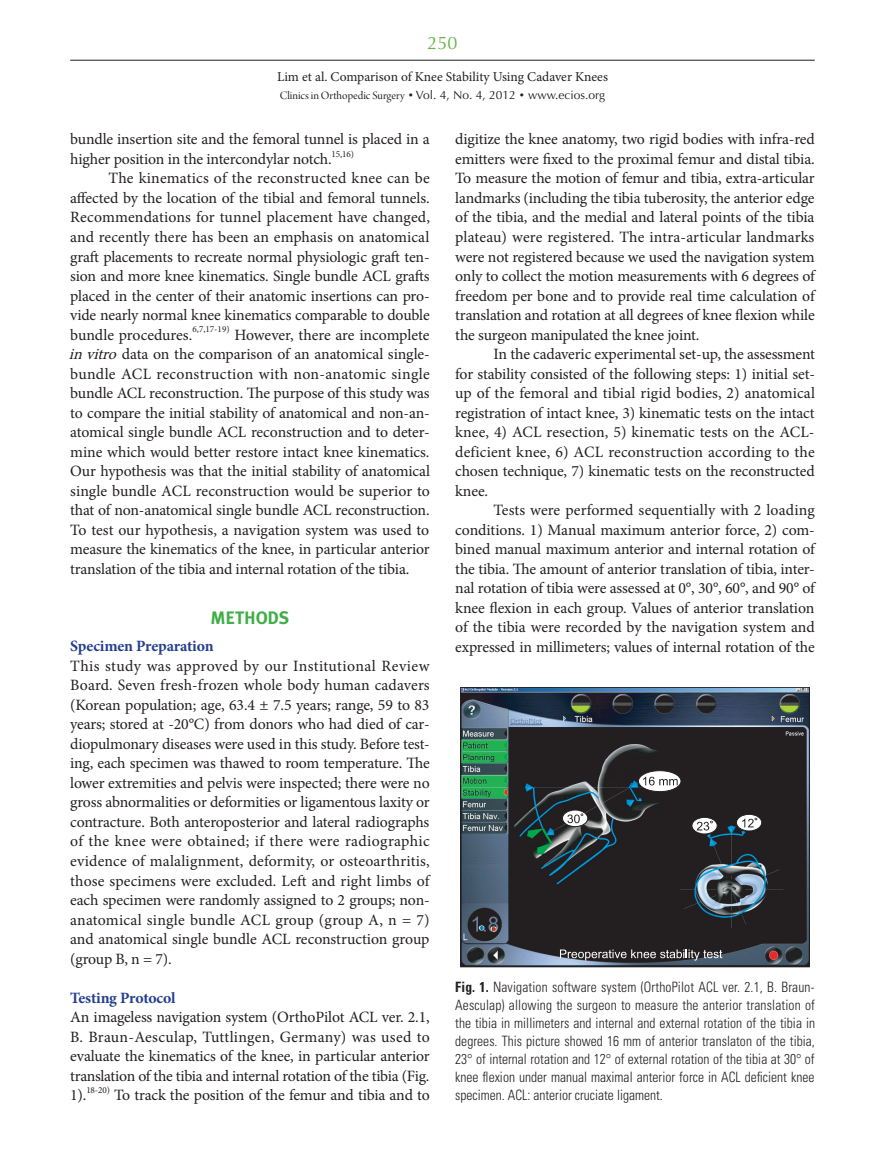
<style>
.page{position:relative;width:885px;height:1170px;background:#fff}
.page>*{position:absolute;margin:0;border:0;box-sizing:border-box;transform-origin:0 0}
.서론{font:700 18px "Meta Plus";letter-spacing:-.01em;color:#40ae49}
.본문-페이지{font:18px "Optima LT Std";color:#63b445}
.본문{font:15.75px/19.5px "Minion Pro";letter-spacing:-.01em;color:#231f20;text-align:justify}
.본문-첫문단{font:15.75px/19.5px "Minion Pro";letter-spacing:-.015em;color:#231f20;text-align:justify}
._1__제목{font:700 15.75px "Minion Pro";letter-spacing:-.015em;color:#253f8e}
.그림설명{font:300 condensed 14.25px/18px "Univers";color:#231f20;text-align:justify;scale:.95 1}
.t1{font:13.5px "Minion Pro";color:#231f20}
.t2{font:12px "Optima LT Std";color:#231f20}
.본문-첫문단-2{font:9.15px "Minion Pro";letter-spacing:-.01em;color:#231f20}
.본문-2{font:9.15px "Minion Pro";color:#231f20}
.s1{font-family:"Arno Pro Display"}
.s2{font-size:9px}
.s3{font-style:italic}
.s4{font-weight:700}
</style>
<div class="page">
<hr style="left:70px;top:60px;width:744px;height:1px;background:#231f20">
<img style="left:462px;top:689px;width:345px;height:275px">
<div style="left:460px;top:687px;width:349px;height:279px;border:1px solid #231f20"></div>
<svg style="left:560px;top:949px;width:162px;height:11px;background:#5c5b5c"></svg>
<svg style="left:562px;top:810px;width:25px;height:16px"></svg>
<div style="left:562px;top:809px;width:26px;height:18px;border:1px solid #231f20;border-radius:50%"></div>
<svg style="left:638px;top:770px;width:43px;height:21px"></svg>
<div style="left:638px;top:770px;width:43px;height:22px;border:1px solid #231f20;border-radius:50%"></div>
<svg style="left:691px;top:817px;width:26px;height:16px"></svg>
<div style="left:691px;top:816px;width:26px;height:18px;border:1px solid #231f20;border-radius:50%"></div>
<svg style="left:736px;top:814px;width:25px;height:16px"></svg>
<div style="left:736px;top:813px;width:26px;height:18px;border:1px solid #231f20;border-radius:50%"></div>
<svg style="left:567px;top:813px;width:16px;height:10px"></svg>
<svg style="left:696px;top:820px;width:16px;height:10px"></svg>
<svg style="left:643px;top:776px;width:34px;height:9px"></svg>
<svg style="left:742px;top:817px;width:15px;height:10px"></svg>
<p class="본문-페이지" style="left:427px;top:32px;width:32px">250</p>
<p class="t1" style="left:277px;top:68px;width:332px">Lim et al. Comparison of Knee Stability Using Cadaver Knees</p>
<p class="t2" style="left:280px;top:88px;width:327px"><span class="s1">Clinics in Orthopedic Surgery</span> <span class="s2">•</span> Vol. 4, No. 4, 2012 <span class="s2">•</span> www.ecios.org</p>
<p class="본문-첫문단" style="left:70px;top:130px;width:361px">bundle insertion site and the femoral tunnel is placed in a higher position in the intercondylar notch.</p>
<p class="본문-첫문단" style="left:455px;top:130px;width:361px">digitize the knee anatomy, two rigid bodies with infra-red emitters were fixed to the proximal femur and distal tibia.<br>To measure the motion of femur and tibia, extra-articular landmarks (including the tibia tuberosity, the anterior edge of the tibia, and the medial and lateral points of the tibia plateau) were registered. The intra-articular landmarks were not registered because we used the navigation system only to collect the motion measurements with 6 degrees of freedom per bone and to provide real time calculation of translation and rotation at all degrees of knee flexion while the surgeon manipulated the knee joint.</p>
<p class="본문" style="left:455px;top:344px;width:361px;text-indent:38px">In the cadaveric experimental set-up, the assessment for stability consisted of the following steps: 1) initial set&shy;up of the femoral and tibial rigid bodies, 2) anatomical registration of intact knee, 3) kinematic tests on the intact knee, 4) ACL resection, 5) kinematic tests on the ACL&shy;deficient knee, 6) ACL reconstruction according to the chosen technique, 7) kinematic tests on the reconstructed knee.</p>
<p class="본문" style="left:455px;top:500px;width:361px;text-indent:38px">Tests were performed sequentially with 2 loading conditions. 1) Manual maximum anterior force, 2) com&shy;bined manual maximum anterior and internal rotation of the tibia. The amount of anterior translation of tibia, inter&shy;nal rotation of tibia were assessed at 0°, 30°, 60°, and 90° of knee flexion in each group. Values of anterior translation of the tibia were recorded by the navigation system and expressed in millimeters; values of internal rotation of the</p>
<p class="본문-첫문단-2" style="left:331px;top:147px;width:24px">15,16)</p>
<p class="본문" style="left:70px;top:169px;width:361px;text-indent:38px">The kinematics of the reconstructed knee can be affected by the location of the tibial and femoral tunnels.<br>Recommendations for tunnel placement have changed, and recently there has been an emphasis on anatomical graft placements to recreate normal physiologic graft ten&shy;sion and more knee kinematics. Single bundle ACL grafts placed in the center of their anatomic insertions can pro&shy;vide nearly normal knee kinematics comparable to double bundle procedures.</p>
<p class="본문-2" style="left:192px;top:323px;width:39px">6,7,17-19)</p>
<p class="본문" style="left:69px;top:325px;width:362px;text-indent:165px">However, there are incomplete <span class="s3">invitro</span> data on the comparison of an anatomical single&shy;bundle ACL reconstruction with non-anatomic single bundle ACL reconstruction. The purpose of this study was to compare the initial stability of anatomical and non-an&shy;atomical single bundle ACL reconstruction and to deter&shy;mine which would better restore intact knee kinematics.<br>Our hypothesis was that the initial stability of anatomical single bundle ACL reconstruction would be superior to that of non-anatomical single bundle ACL reconstruction.<br>To test our hypothesis, a navigation system was used to measure the kinematics of the knee, in particular anterior translation of the tibia and internal rotation of the tibia.</p>
<p class="서론" style="left:210px;top:606px;width:80px">METHODS</p>
<p class="_1__제목" style="left:70px;top:635px;width:145px">Specimen Preparation</p>
<p class="본문-첫문단" style="left:70px;top:656px;width:361px">This study was approved by our Institutional Review Board. Seven fresh-frozen whole body human cadavers (Korean population; age, 63.4 ± 7.5 years; range, 59 to 83 years; stored at -20°C) from donors who had died of car&shy;diopulmonary diseases were used in this study. Before test&shy;ing, each specimen was thawed to room temperature. The lower extremities and pelvis were inspected; there were no gross abnormalities or deformities or ligamentous laxity or contracture. Both anteroposterior and lateral radiographs of the knee were obtained; if there were radiographic evidence of malalignment, deformity, or osteoarthritis, those specimens were excluded. Left and right limbs of each specimen were randomly assigned to 2 groups; non&shy;anatomical single bundle ACL group (group A, n = 7) and anatomical single bundle ACL reconstruction group (group B, n = 7).</p>
<p class="_1__제목" style="left:70px;top:986px;width:107px">Testing Protocol</p>
<p class="본문-첫문단" style="left:70px;top:1007px;width:361px">An imageless navigation system (OrthoPilot ACL ver. 2.1, B. Braun-Aesculap, Tuttlingen, Germany) was used to evaluate the kinematics of the knee, in particular anterior translation of the tibia and internal rotation of the tibia (Fig.<br>1).</p>
<p class="그림설명" style="left:455px;top:977px;width:380px"><span class="s4">Fig. 1.</span> Navigation software system (OrthoPilot ACL ver. 2.1, B. Braun-Aesculap) allowing the surgeon to measure the anterior translation of the tibia in millimeters and internal and external rotation of the tibia in degrees. This picture showed 16 mm of anterior translaton of the tibia, 23° of internal rotation and 12° of external rotation of the tibia at 30° of knee flexion under manual maximal anterior force in ACL deficient knee specimen. ACL: anterior cruciate ligament.</p>
<p class="본문-첫문단-2" style="left:86px;top:1083px;width:25px">18-20)</p>
<p class="본문-첫문단" style="left:114px;top:1085px;width:317px">To track the position of the femur and tibia and to</p>
</div>
